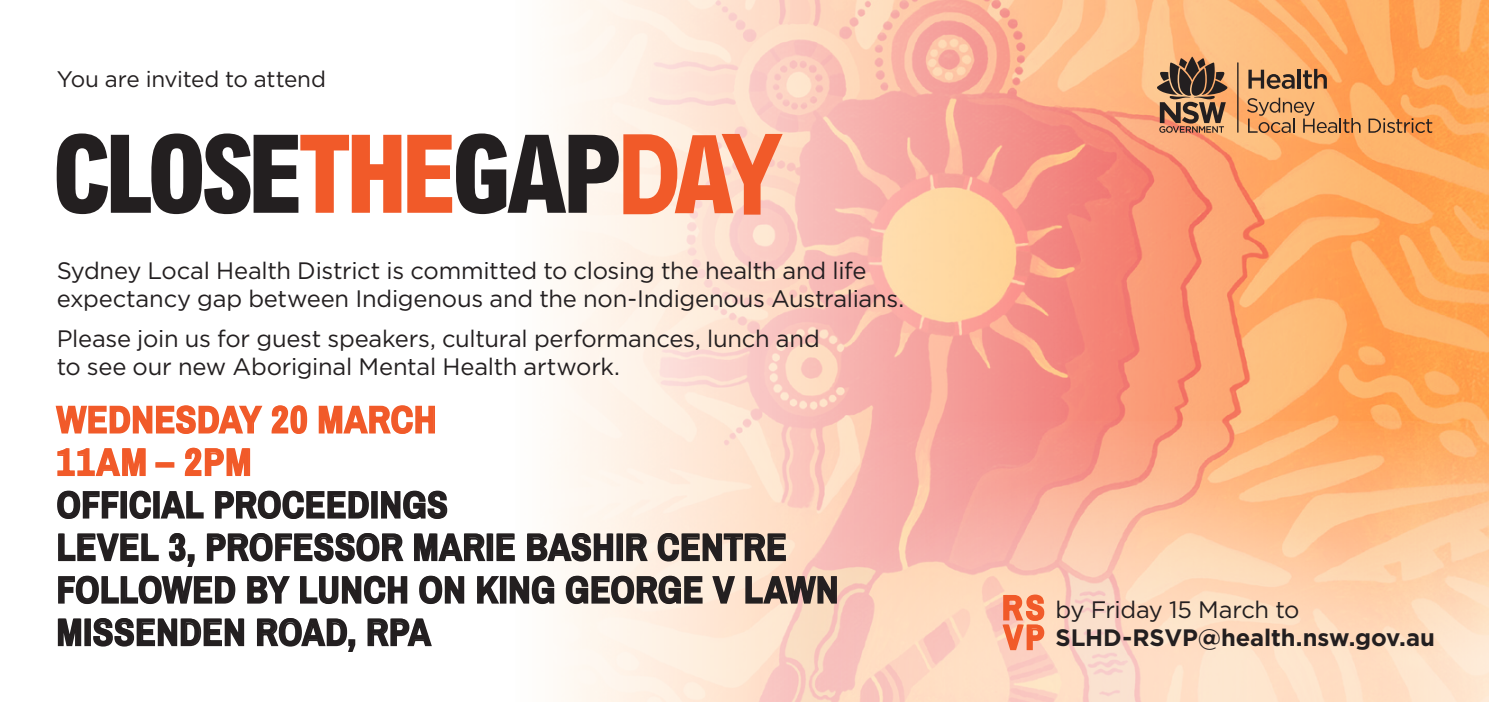
<style>
.page{position:relative;width:1489px;height:702px;background:#fff}
.page>*{position:absolute;margin:0;border:0;box-sizing:border-box;transform-origin:0 0}
.t1{font:700 38px/42.5px "Archivo Narrow";letter-spacing:.02em;color:#f15a29}
.t2{font:700 37.5px/42.5px "Archivo Narrow";letter-spacing:.02em;color:#231f20}
.t3{font:700 34.5px/29.8px "Archivo Narrow";color:#f15a29}
.t4{font:23.75px/28.8px "Gotham";letter-spacing:-.01em;color:#231f20}
.t5{font:700 23.75px "Gotham";letter-spacing:-.005em;color:#231f20}
.t6{font:22.5px "Gotham";letter-spacing:-.015em;color:#231f20}
</style>
<div class="page">
<img style="left:557px;top:0;width:931px;height:702px">
<svg style="left:758px;top:421px;width:730px;height:281px;background:#fbc8ac"></svg>
<svg style="left:57px;top:133px;width:344px;height:81px"></svg>
<svg style="left:407px;top:132px;width:378px;height:84px;background:#c18874"></svg>
<svg style="left:55px;top:405px;width:208px;height:29px"></svg>
<svg style="left:271px;top:405px;width:37px;height:29px"></svg>
<svg style="left:318px;top:405px;width:117px;height:29px"></svg>
<svg style="left:57px;top:448px;width:89px;height:28px"></svg>
<div style="left:155px;top:462px;width:19px;height:5px;border:2px solid #f15a29"></div>
<svg style="left:184px;top:447px;width:67px;height:29px"></svg>
<svg style="left:57px;top:490px;width:62px;height:29px"></svg>
<div style="left:120px;top:491px;width:7px;height:27px;border:2px solid #231f20"></div>
<svg style="left:129px;top:490px;width:22px;height:29px"></svg>
<div style="left:153px;top:491px;width:7px;height:27px;border:2px solid #231f20"></div>
<svg style="left:160px;top:491px;width:44px;height:28px"></svg>
<svg style="left:215px;top:490px;width:154px;height:29px"></svg>
<div style="left:371px;top:491px;width:7px;height:27px;border:2px solid #231f20"></div>
<svg style="left:381px;top:490px;width:67px;height:29px"></svg>
<svg style="left:58px;top:532px;width:779px;height:79px"></svg>
<svg style="left:57px;top:618px;width:25px;height:29px"></svg>
<div style="left:84px;top:618px;width:7px;height:28px;border:2px solid #231f20"></div>
<svg style="left:93px;top:618px;width:152px;height:29px"></svg>
<svg style="left:257px;top:618px;width:99px;height:34px"></svg>
<svg style="left:367px;top:618px;width:65px;height:29px"></svg>
<svg style="left:1001px;top:593px;width:44px;height:58px;background:#f9ae91"></svg>
<hr style="left:1237px;top:62px;width:1px;height:71px;background:#231f20">
<svg style="left:1156px;top:57px;width:71px;height:76px;background:#926e51"></svg>
<svg style="left:1248px;top:70px;width:46px;height:19px"></svg>
<hr style="left:1297px;top:69px;width:3px;height:20px;background:#231f20">
<svg style="left:1302px;top:69px;width:24px;height:20px"></svg>
<svg style="left:1246px;top:98px;width:114px;height:35px;background:#d69861"></svg>
<svg style="left:1368px;top:118px;width:63px;height:15px"></svg>
<p class="t6" style="left:57px;top:65px;width:271px">You are invited to attend</p>
<p class="t4" style="left:57px;top:255px;width:849px">Sydney Local Health District is committed to closing the health and life expectancy gap between Indigenous and the non-Indigenous Australians.</p>
<p class="t4" style="left:57px;top:323px;width:764px">Please join us for guest speakers, cultural performances, lunch and to see our new Aboriginal Mental Health artwork.</p>
<h1 class="t1" style="left:57px;top:398px;width:381px">WEDNESDAY 20 MARCH<br>11AM – 2PM</h1>
<h2 class="t2" style="left:57px;top:483px;width:783px">OFFICIAL PROCEEDINGS<br>LEVEL 3, PROFESSOR MARIE BASHIR CENTRE<br>FOLLOWED BY LUNCH ON KING GEORGE V LAWN<br>MISSENDEN ROAD, RPA</h2>
<h3 class="t3" style="left:1001px;top:592px;width:44px">RS<br>VP</h3>
<p class="t4" style="left:1055px;top:594px;width:245px">by Friday 15 March to</p>
<p class="t5" style="left:1055px;top:622px;width:381px">SLHD-RSVP@health.nsw.gov.au</p>
</div>
